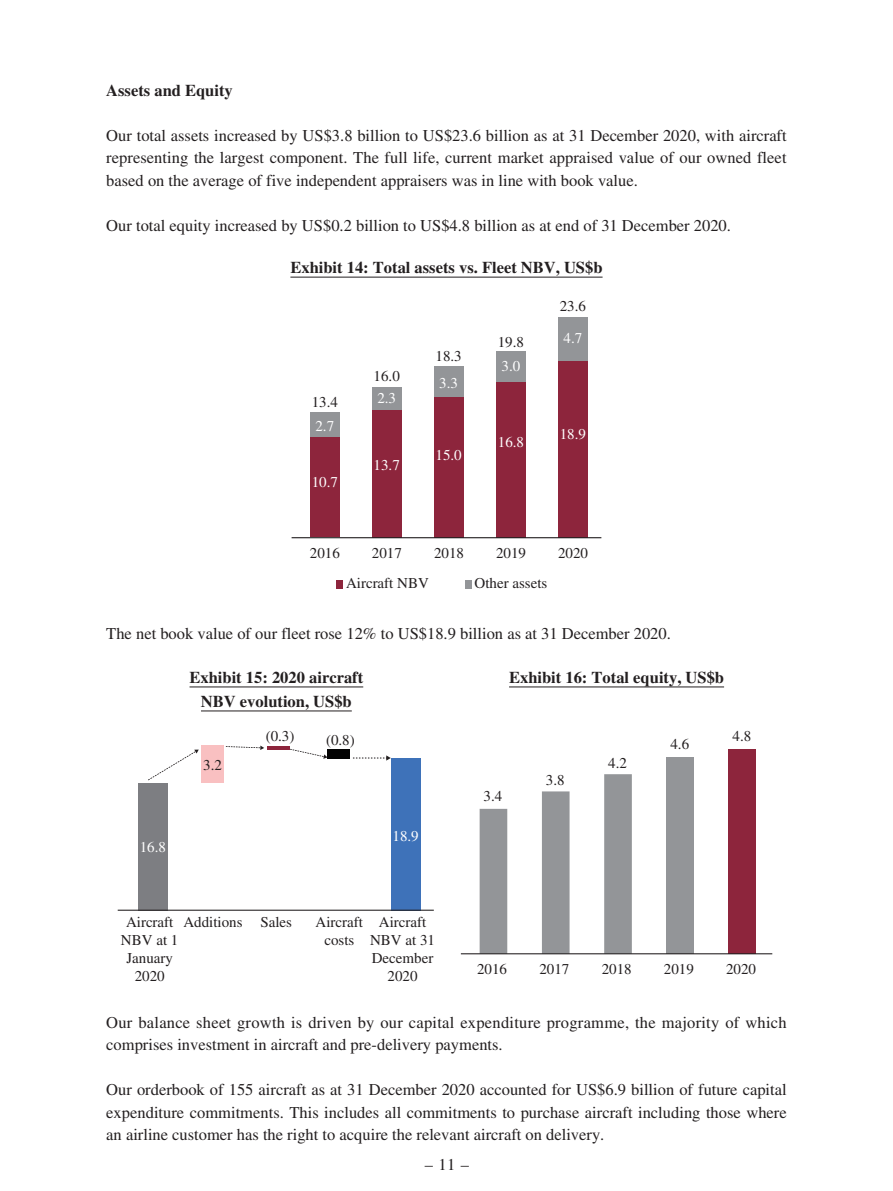
<style>
.page{position:relative;width:893px;height:1191px;background:#fff}
.page>*{position:absolute;margin:0;border:0;box-sizing:border-box;transform-origin:0 0}
.t1{font:16.5px/22.5px "Times LT Std";color:#231f20;text-align:justify}
.t2{font:700 16.5px/24px "Times LT Std";color:#231f20;text-align:center}
.t3{font:15px/18px "Times LT Std";color:#231f20;text-align:center}
.t4{font:15px "Times LT Std";color:#fff}
</style>
<div class="page">
<hr style="left:290px;top:277px;width:313px;height:1px;background:#231f20">
<div style="left:465px;top:580px;width:7px;height:8px;background:#939598"></div>
<div style="left:496px;top:381px;width:30px;height:157px;background:#8d253c"></div>
<div style="left:496px;top:351px;width:30px;height:30px;background:#939598"></div>
<div style="left:558px;top:360px;width:30px;height:178px;background:#8d253c"></div>
<div style="left:558px;top:317px;width:30px;height:43px;background:#939598"></div>
<div style="left:434px;top:397px;width:30px;height:141px;background:#8d253c"></div>
<div style="left:434px;top:366px;width:30px;height:31px;background:#939598"></div>
<div style="left:372px;top:410px;width:30px;height:128px;background:#8d253c"></div>
<div style="left:372px;top:387px;width:30px;height:23px;background:#939598"></div>
<div style="left:310px;top:412px;width:30px;height:26px;background:#939598"></div>
<div style="left:310px;top:437px;width:30px;height:100px;background:#8d253c"></div>
<hr style="left:292px;top:537px;width:309px;height:1px;background:#231f20">
<div style="left:336px;top:580px;width:7px;height:8px;background:#8d253c"></div>
<hr style="left:190px;top:686px;width:173px;height:1px;background:#231f20">
<hr style="left:201px;top:710px;width:151px;height:1px;background:#231f20">
<hr style="left:509px;top:686px;width:215px;height:1px;background:#231f20">
<div style="left:328px;top:749px;width:22px;height:10px;background:#030303"></div>
<hr style="left:267px;top:746px;width:23px;height:3px;background:#8d253c">
<div style="left:201px;top:746px;width:23px;height:37px;background:#f9c0c1"></div>
<div style="left:391px;top:758px;width:30px;height:152px;background:#3e72b9"></div>
<div style="left:138px;top:783px;width:30px;height:127px;background:#7d7e82"></div>
<hr style="left:118px;top:909px;width:316px;height:1px;background:#231f20">
<svg style="left:226px;top:745px;width:38px;height:5px"></svg>
<svg style="left:148px;top:749px;width:51px;height:31px"></svg>
<svg style="left:290px;top:749px;width:38px;height:10px"></svg>
<svg style="left:353px;top:755px;width:38px;height:5px"></svg>
<div style="left:666px;top:757px;width:28px;height:196px;background:#939598"></div>
<div style="left:728px;top:749px;width:28px;height:204px;background:#8d253c"></div>
<svg style="left:480px;top:774px;width:152px;height:179px"></svg>
<hr style="left:461px;top:953px;width:311px;height:1px;background:#231f20">
<p class="t2" style="left:106px;top:78px;width:128px">Assets and Equity</p>
<p class="t1" style="left:106px;top:124px;width:682px">Our total assets increased by US$3.8 billion to US$23.6 billion as at 31 December 2020, with aircraft representing the largest component. The full life, current market appraised value of our owned fleet based on the average of five independent appraisers was in line with book value.</p>
<p class="t1" style="left:106px;top:214px;width:626px">Our total equity increased by US$0.2 billion to US$4.8 billion as at end of 31 December 2020.</p>
<p class="t2" style="left:290px;top:255px;width:314px">Exhibit 14: Total assets vs. Fleet NBV, US$b</p>
<p class="t3" style="left:312px;top:393px;width:28px">13.4</p>
<p class="t4" style="left:315px;top:417px;width:20px">2.7</p>
<p class="t4" style="left:312px;top:474px;width:28px">10.7</p>
<p class="t3" style="left:374px;top:366px;width:28px">16.0</p>
<p class="t4" style="left:377px;top:390px;width:20px">2.3</p>
<p class="t4" style="left:374px;top:457px;width:28px">13.7</p>
<p class="t3" style="left:435px;top:346px;width:28px">18.3</p>
<p class="t4" style="left:439px;top:374px;width:20px">3.3</p>
<p class="t4" style="left:436px;top:446px;width:28px">15.0</p>
<p class="t3" style="left:498px;top:332px;width:28px">19.8</p>
<p class="t4" style="left:502px;top:358px;width:20px">3.0</p>
<p class="t4" style="left:498px;top:433px;width:28px">16.8</p>
<p class="t3" style="left:560px;top:297px;width:28px">23.6</p>
<p class="t4" style="left:563px;top:330px;width:20px">4.7</p>
<p class="t4" style="left:560px;top:426px;width:28px">18.9</p>
<p class="t3" style="left:310px;top:544px;width:31px">2016</p>
<p class="t3" style="left:372px;top:544px;width:31px">2017</p>
<p class="t3" style="left:434px;top:544px;width:31px">2018</p>
<p class="t3" style="left:496px;top:544px;width:31px">2019</p>
<p class="t3" style="left:558px;top:544px;width:31px">2020</p>
<p class="t3" style="left:346px;top:574px;width:84px">Aircraft NBV</p>
<p class="t3" style="left:474px;top:574px;width:74px">Other assets</p>
<p class="t1" style="left:106px;top:622px;width:566px">The net book value of our fleet rose 12% to US$18.9 billion as at 31 December 2020.</p>
<p class="t2" style="left:190px;top:665px;width:175px">Exhibit 15: 2020 aircraft<br>NBV evolution, US$b</p>
<p class="t2" style="left:509px;top:665px;width:216px">Exhibit 16: Total equity, US$b</p>
<p class="t3" style="left:203px;top:756px;width:20px">3.2</p>
<p class="t3" style="left:266px;top:727px;width:30px">(0.3)</p>
<p class="t3" style="left:326px;top:730px;width:30px">(0.8)</p>
<p class="t3" style="left:484px;top:786px;width:20px">3.4</p>
<p class="t3" style="left:546px;top:770px;width:20px">3.8</p>
<p class="t3" style="left:608px;top:753px;width:20px">4.2</p>
<p class="t3" style="left:670px;top:735px;width:20px">4.6</p>
<p class="t3" style="left:733px;top:727px;width:20px">4.8</p>
<p class="t4" style="left:140px;top:838px;width:28px">16.8</p>
<p class="t4" style="left:393px;top:827px;width:28px">18.9</p>
<p class="t3" style="left:121px;top:913px;width:59px">Aircraft<br>NBV at 1<br>January<br>2020</p>
<p class="t3" style="left:183px;top:913px;width:110px">Additions Sales</p>
<p class="t3" style="left:316px;top:913px;width:49px">Aircraft costs</p>
<p class="t3" style="left:370px;top:913px;width:66px">Aircraft<br>NBV at 31<br>December<br>2020</p>
<p class="t3" style="left:477px;top:960px;width:31px">2016</p>
<p class="t3" style="left:539px;top:960px;width:31px">2017</p>
<p class="t3" style="left:602px;top:960px;width:31px">2018</p>
<p class="t3" style="left:664px;top:960px;width:31px">2019</p>
<p class="t3" style="left:726px;top:960px;width:31px">2020</p>
<p class="t1" style="left:106px;top:1010px;width:682px">Our balance sheet growth is driven by our capital expenditure programme, the majority of which comprises investment in aircraft and pre-delivery payments.</p>
<p class="t1" style="left:106px;top:1078px;width:682px">Our orderbook of 155 aircraft as at 31 December 2020 accounted for US$6.9 billion of future capital expenditure commitments. This includes all commitments to purchase aircraft including those where an airline customer has the right to acquire the relevant aircraft on delivery.</p>
<p class="t1" style="left:425px;top:1152px;width:46px">– 11 –</p>
</div>
